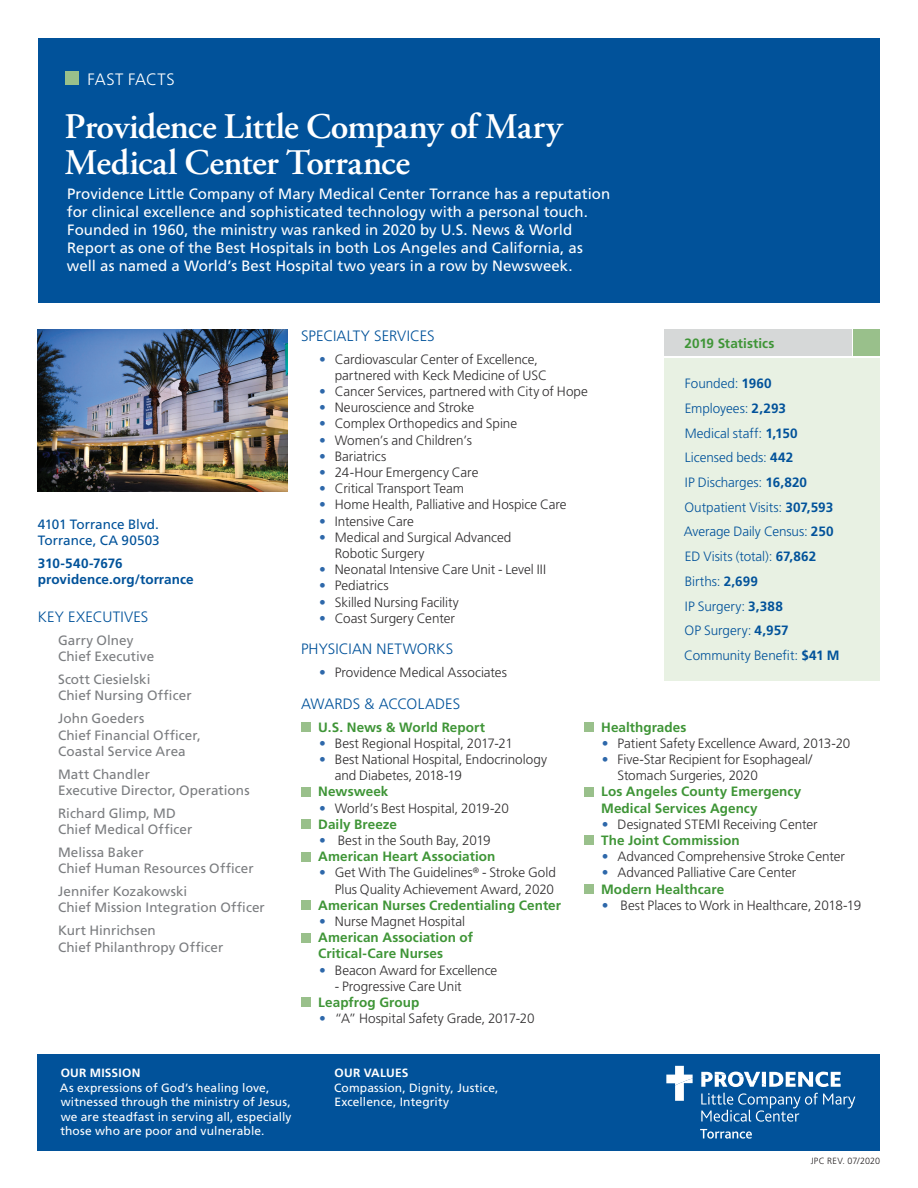
<style>
.page{position:relative;width:918px;height:1188px;background:#fff}
.page>*{position:absolute;margin:0;border:0;box-sizing:border-box;transform-origin:0 0}
.t1{font:600 36px/36px "Adobe Garamond Pro";letter-spacing:-.02em;color:#fff}
.t2{font:300 16.5px "Frutiger LT Std";letter-spacing:.025em;color:#fff}
.t3{font:15px/18px "Frutiger LT Std";letter-spacing:.005em;color:#fff}
.t4{font:300 15px "Frutiger LT Std";letter-spacing:.005em;color:#01529a}
.t5{font:300 13.5px/16.2px "Frutiger LT Std";letter-spacing:-.005em;color:#312f30}
.t6{font:13.5px/16.2px "Frutiger LT Std";letter-spacing:.005em;color:#7b7d80}
.t7{font:700 13.5px/16.2px "Frutiger LT Std";letter-spacing:.005em;color:#3f9537}
.t8{font:300 13.5px/24.8px "Frutiger LT Std";letter-spacing:-.005em;color:#01529a}
.t9{font:700 13.5px/16.2px "Frutiger LT Std";letter-spacing:.005em;color:#01529a}
.t10{font:13.5px/16.2px "Frutiger LT Std";letter-spacing:.005em;color:#01529a}
.t11{font:12px/14.4px "Frutiger LT Std";letter-spacing:.015em;color:#fff}
.t12{font:700 12px "Frutiger LT Std";letter-spacing:.02em;color:#fff}
.t13{font:300 9px "Frutiger LT Std";letter-spacing:.015em;color:#231f20}
.s1{color:#2e68aa}
.s2{font-weight:700;color:#3f9537}
.s3{font-weight:300;color:#2e68aa}
.s4{font-weight:300;color:#312f30}
.s5{font-weight:700}
</style>
<div class="page">
<div style="left:38px;top:38px;width:842px;height:264px;background:#01529a"></div>
<div style="left:38px;top:1054px;width:842px;height:96px;background:#01529a"></div>
<div style="left:664px;top:329px;width:188px;height:27px;background:#d6d8d8"></div>
<div style="left:853px;top:329px;width:27px;height:27px;background:#99c08b"></div>
<div style="left:65px;top:71px;width:13px;height:14px;background:#99c08b"></div>
<svg style="left:666px;top:1066px;width:189px;height:56px"></svg>
<svg style="left:700px;top:1129px;width:52px;height:10px"></svg>
<img style="left:38px;top:329px;width:250px;height:162px">
<div style="left:664px;top:358px;width:216px;height:323px;background:#e8f1e3"></div>
<div style="left:301px;top:722px;width:10px;height:10px;background:#99c08b"></div>
<div style="left:301px;top:787px;width:10px;height:10px;background:#99c08b"></div>
<div style="left:301px;top:819px;width:10px;height:10px;background:#99c08b"></div>
<div style="left:301px;top:852px;width:10px;height:9px;background:#99c08b"></div>
<div style="left:301px;top:900px;width:10px;height:10px;background:#99c08b"></div>
<div style="left:301px;top:933px;width:10px;height:9px;background:#99c08b"></div>
<div style="left:301px;top:998px;width:10px;height:9px;background:#99c08b"></div>
<div style="left:584px;top:722px;width:9px;height:10px;background:#99c08b"></div>
<div style="left:584px;top:787px;width:9px;height:10px;background:#99c08b"></div>
<div style="left:584px;top:836px;width:9px;height:9px;background:#99c08b"></div>
<div style="left:584px;top:884px;width:9px;height:10px;background:#99c08b"></div>
<p class="t2" style="left:88px;top:70px;width:88px">FAST FACTS</p>
<h1 class="t1" style="left:65px;top:109px;width:499px">Providence Little Company of Mary<br>Medical Center Torrance</h1>
<p class="t3" style="left:67px;top:185px;width:545px">Providence Little Company of Mary Medical Center Torrance has a reputation for clinical excellence and sophisticated technology with a personal touch.<br>Founded in 1960, the ministry was ranked in 2020 by U.S. News &amp; World Report as one of the Best Hospitals in both Los Angeles and California, as well as named a World’s Best Hospital two years in a row by Newsweek.</p>
<p class="t10" style="left:38px;top:516px;width:124px">4101 Torrance Blvd.<br>Torrance, CA 90503</p>
<p class="t9" style="left:38px;top:555px;width:157px">310-540-7676 providence.org/torrance</p>
<p class="t4" style="left:38px;top:608px;width:112px">KEY EXECUTIVES</p>
<p class="t6" style="left:58px;top:632px;width:98px">Garry Olney<br>Chief Executive</p>
<p class="t6" style="left:58px;top:672px;width:135px">Scott Ciesielski<br>Chief Nursing Officer</p>
<p class="t6" style="left:58px;top:711px;width:144px">John Goeders<br>Chief Financial Officer,<br>Coastal Service Area</p>
<p class="t6" style="left:58px;top:766px;width:193px">Matt Chandler<br>Executive Director, Operations</p>
<p class="t6" style="left:58px;top:805px;width:136px">Richard Glimp, MD<br>Chief Medical Officer</p>
<p class="t6" style="left:58px;top:844px;width:197px">Melissa Baker<br>Chief Human Resources Officer</p>
<p class="t6" style="left:58px;top:883px;width:208px">Jennifer Kozakowski<br>Chief Mission Integration Officer</p>
<p class="t6" style="left:58px;top:923px;width:167px">Kurt Hinrichsen<br>Chief Philanthropy Officer</p>
<p class="t4" style="left:301px;top:327px;width:135px">SPECIALTY SERVICES</p>
<p class="t5" style="left:335px;top:351px;width:214px;text-indent:-16px"><span class="s1">•</span> Cardiovascular Center of Excellence, partnered with Keck Medicine of USC</p>
<p class="t5" style="left:319px;top:383px;width:270px"><span class="s1">•</span> Cancer Services, partnered with City of Hope</p>
<p class="t5" style="left:319px;top:400px;width:157px"><span class="s1">•</span> Neuroscience and Stroke</p>
<p class="t5" style="left:319px;top:416px;width:200px"><span class="s1">•</span> Complex Orthopedics and Spine</p>
<p class="t5" style="left:319px;top:432px;width:154px"><span class="s1">•</span> Women’s and Children’s</p>
<p class="t5" style="left:319px;top:448px;width:69px"><span class="s1">•</span> Bariatrics</p>
<p class="t5" style="left:319px;top:464px;width:161px"><span class="s1">•</span> 24-Hour Emergency Care</p>
<p class="t5" style="left:319px;top:481px;width:147px"><span class="s1">•</span> Critical Transport Team</p>
<p class="t5" style="left:319px;top:497px;width:249px"><span class="s1">•</span> Home Health, Palliative and Hospice Care</p>
<p class="t5" style="left:319px;top:513px;width:96px"><span class="s1">•</span> Intensive Care</p>
<p class="t5" style="left:335px;top:529px;width:178px;text-indent:-16px"><span class="s1">•</span> Medical and Surgical Advanced<br>Robotic Surgery</p>
<p class="t5" style="left:319px;top:562px;width:229px"><span class="s1">•</span> Neonatal Intensive Care Unit - Level III</p>
<p class="t5" style="left:319px;top:578px;width:71px"><span class="s1">•</span> Pediatrics</p>
<p class="t5" style="left:319px;top:594px;width:141px"><span class="s1">•</span> Skilled Nursing Facility</p>
<p class="t5" style="left:319px;top:610px;width:137px"><span class="s1">•</span> Coast Surgery Center</p>
<p class="t4" style="left:301px;top:641px;width:154px">PHYSICIAN NETWORKS</p>
<p class="t5" style="left:319px;top:665px;width:189px"><span class="s1">•</span> Providence Medical Associates</p>
<p class="t4" style="left:301px;top:695px;width:161px">AWARDS &amp; ACCOLADES</p>
<p class="t7" style="left:318px;top:719px;width:168px">U.S. News &amp; World Report</p>
<p class="t5" style="left:319px;top:735px;width:195px"><span class="s1">•</span> Best Regional Hospital, 2017-21</p>
<p class="t5" style="left:335px;top:751px;width:214px;text-indent:-16px"><span class="s1">•</span> Best National Hospital, Endocrinology and Diabetes, 2018-19</p>
<p class="t7" style="left:318px;top:784px;width:72px">Newsweek</p>
<p class="t5" style="left:318px;top:800px;width:192px"><span class="s1">•</span> World’s Best Hospital, 2019-20<br><span class="s2">Daily Breeze</span></p>
<p class="t7" style="left:318px;top:832px;width:179px"><span class="s3">•</span> <span class="s4">Best in the South Bay, 2019<br></span>American Heart Association</p>
<p class="t5" style="left:319px;top:865px;width:238px;text-align:right"><span class="s1">•</span> Get With The Guidelines<sup>®</sup> - Stroke Gold<br>Plus Quality Achievement Award, 2020</p>
<p class="t7" style="left:318px;top:897px;width:244px">American Nurses Credentialing Center</p>
<p class="t7" style="left:318px;top:913px;width:156px"><span class="s3">•</span> <span class="s4">Nurse Magnet Hospital<br></span>American Association of<br>Critical-Care Nurses</p>
<p class="t5" style="left:319px;top:962px;width:180px"><span class="s1">•</span> Beacon Award for Excellence</p>
<p class="t5" style="left:335px;top:978px;width:128px">- Progressive Care Unit</p>
<p class="t7" style="left:318px;top:994px;width:103px">Leapfrog Group</p>
<p class="t5" style="left:319px;top:1011px;width:217px"><span class="s1">•</span> “A” Hospital Safety Grade, 2017-20</p>
<p class="t7" style="left:684px;top:335px;width:91px">2019 Statistics</p>
<p class="t8" style="left:684px;top:371px;width:157px">Founded: <span class="s5">1960<br></span>Employees: <span class="s5">2,293<br></span>Medical staff: <span class="s5">1,150<br></span>Licensed beds: <span class="s5">442<br></span>IP Discharges: <span class="s5">16,820<br></span>Outpatient Visits: <span class="s5">307,593<br></span>Average Daily Census: <span class="s5">250<br></span>ED Visits (total): <span class="s5">67,862<br></span>Births: <span class="s5">2,699<br></span>IP Surgery: <span class="s5">3,388<br></span>OP Surgery: <span class="s5">4,957<br></span>Community Benefit: <span class="s5">$41 M</span></p>
<p class="t7" style="left:601px;top:719px;width:87px">Healthgrades</p>
<p class="t5" style="left:602px;top:735px;width:250px"><span class="s1">•</span> Patient Safety Excellence Award, 2013-20</p>
<p class="t5" style="left:618px;top:751px;width:196px;text-indent:-16px"><span class="s1">•</span> Five-Star Recipient for Esophageal/<br>Stomach Surgeries, 2020</p>
<p class="t7" style="left:601px;top:784px;width:202px">Los Angeles County Emergency<br>Medical Services Agency</p>
<p class="t5" style="left:601px;top:816px;width:218px"><span class="s1">•</span> Designated STEMI Receiving Center<br><span class="s2">The Joint Commission</span></p>
<p class="t5" style="left:602px;top:849px;width:245px"><span class="s1">•</span> Advanced Comprehensive Stroke Center</p>
<p class="t5" style="left:601px;top:865px;width:197px"><span class="s1">•</span> Advanced Palliative Care Center<br><span class="s2">Modern Healthcare</span></p>
<p class="t5" style="left:602px;top:897px;width:261px"><span class="s1">•</span> Best Places to Work in Healthcare, 2018-19</p>
<p class="t12" style="left:61px;top:1066px;width:81px">OUR MISSION</p>
<p class="t11" style="left:60px;top:1080px;width:233px">As expressions of God’s healing love, witnessed through the ministry of Jesus, we are steadfast in serving all, especially those who are poor and vulnerable.</p>
<p class="t12" style="left:335px;top:1066px;width:76px">OUR VALUES</p>
<p class="t11" style="left:334px;top:1080px;width:166px">Compassion, Dignity, Justice,<br>Excellence, Integrity</p>
<p class="t13" style="left:811px;top:1156px;width:71px">JPC REV. 07/2020</p>
</div>
